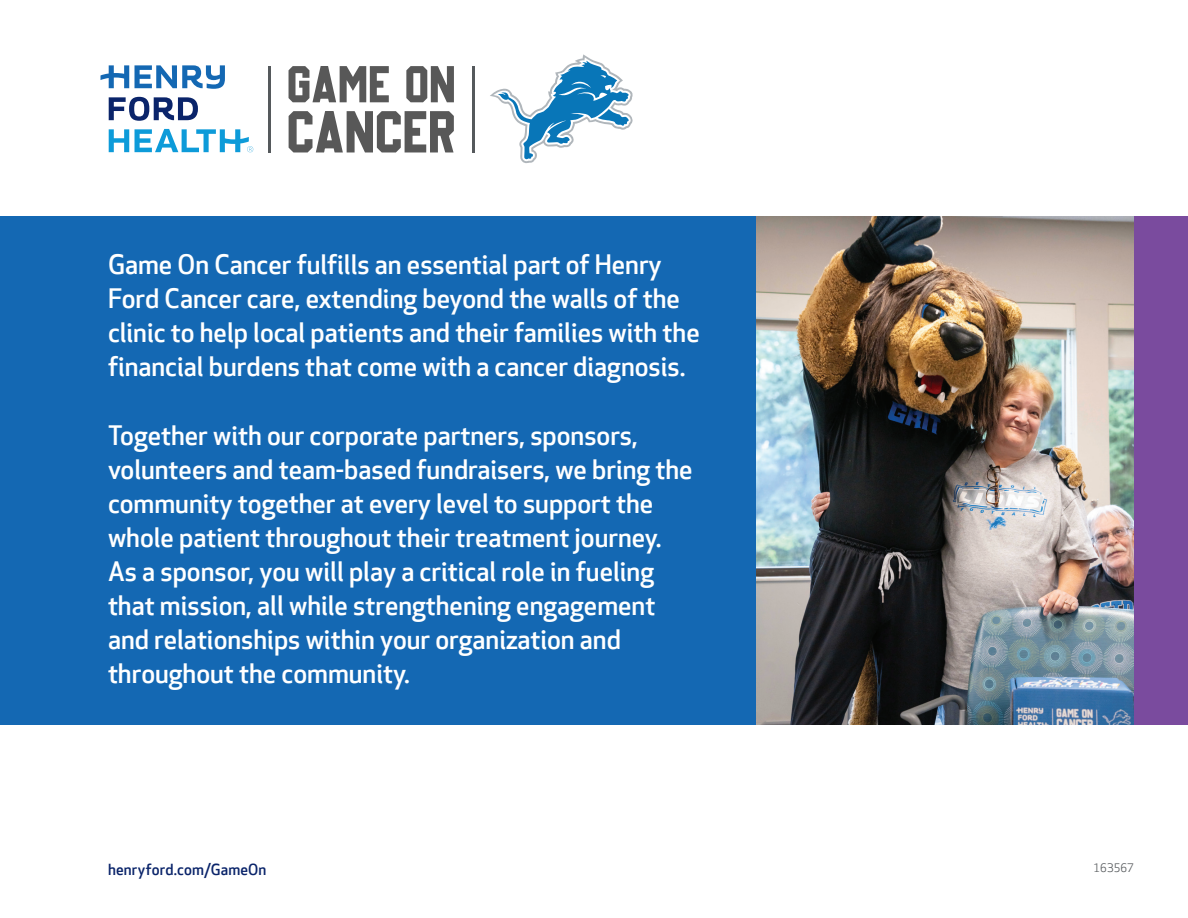
<style>
.page{position:relative;width:1188px;height:918px;background:#fff}
.page>*{position:absolute;margin:0;border:0;box-sizing:border-box;transform-origin:0 0}
.t1{font:500 26.25px/34.2px "Apex New";color:#fff}
.t2{font:500 15px "Apex New";letter-spacing:.01em;color:#0a246a}
.t3{font:11.25px "Apex New";color:#55595c}
</style>
<div class="page">
<svg style="left:289px;top:66px;width:100px;height:36px"></svg>
<svg style="left:406px;top:66px;width:48px;height:36px"></svg>
<svg style="left:289px;top:111px;width:165px;height:41px"></svg>
<svg style="left:109px;top:97px;width:89px;height:24px"></svg>
<svg style="left:101px;top:65px;width:124px;height:24px"></svg>
<hr style="left:268px;top:66px;width:2px;height:86px;background:#55595c">
<hr style="left:472px;top:66px;width:3px;height:86px;background:#55595c">
<svg style="left:490px;top:54px;width:143px;height:109px"></svg>
<svg style="left:109px;top:129px;width:144px;height:23px"></svg>
<div style="left:0;top:216px;width:756px;height:509px;background:#1468b3"></div>
<div style="left:1134px;top:216px;width:54px;height:509px;background:#7a4b9e"></div>
<img style="left:756px;top:216px;width:378px;height:509px">
<p class="t1" style="left:108px;top:248px;width:593px">Game On Cancer fulfills an essential part of Henry Ford Cancer care, extending beyond the walls of the clinic to help local patients and their families with the financial burdens that come with a cancer diagnosis.</p>
<p class="t1" style="left:108px;top:419px;width:586px">Together with our corporate partners, sponsors, volunteers and team-based fundraisers, we bring the community together at every level to support the whole patient throughout their treatment journey.<br>As a sponsor, you will play a critical role in fueling that mission, all while strengthening engagement and relationships within your organization and throughout the community.</p>
<p class="t2" style="left:108px;top:861px;width:160px">henryford.com/GameOn</p>
<p class="t3" style="left:1094px;top:862px;width:42px">163567</p>
</div>
